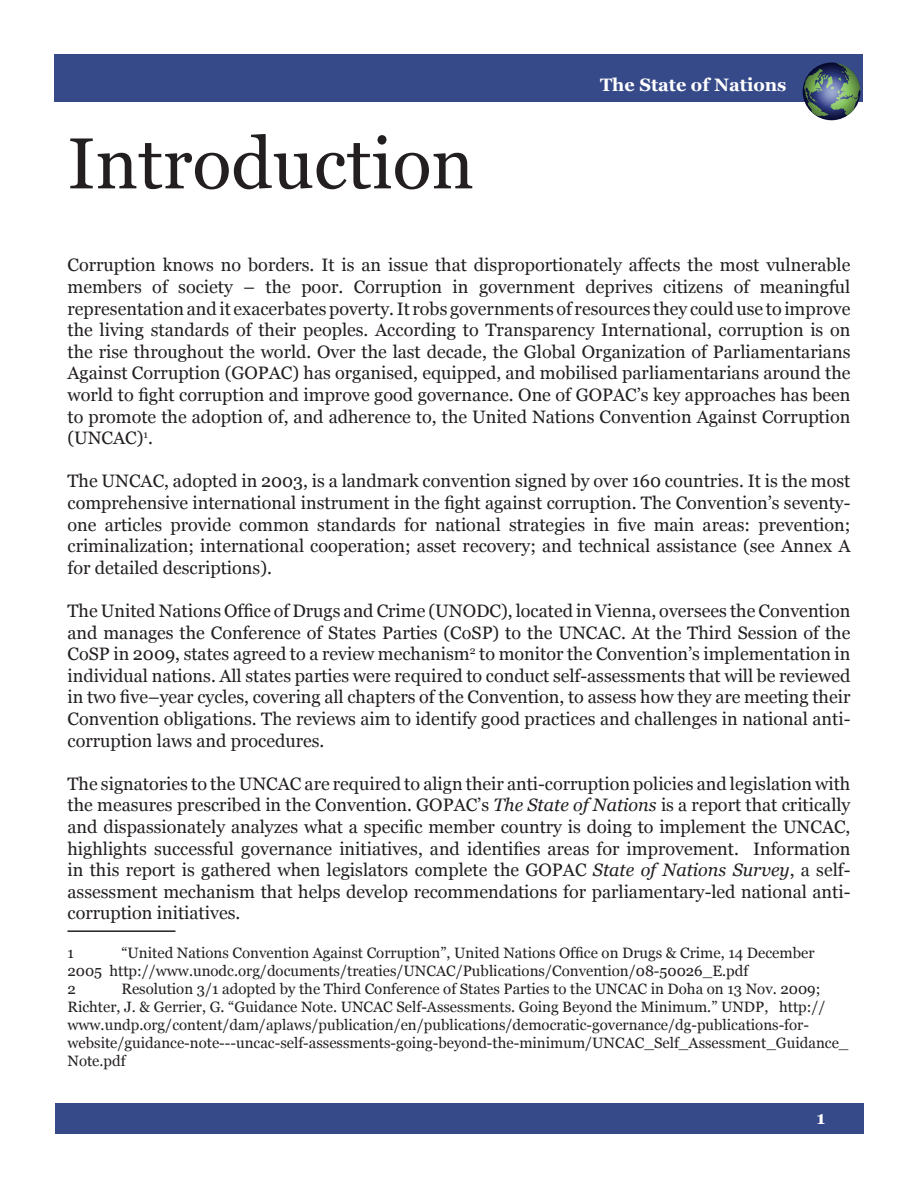
<style>
.page{position:relative;width:918px;height:1188px;background:#fff}
.page>*{position:absolute;margin:0;border:0;box-sizing:border-box;transform-origin:0 0}
.Heading_1{font:72px "Georgia";color:#231f20}
.Paragraph{font:18px/21.6px "Georgia";color:#231f20;text-align:justify}
.t1{font:700 18px "Georgia";color:#fff}
.Footnote{font:15px/18px "Georgia";color:#231f20}
.s1{font-style:italic}
</style>
<div class="page">
<div style="left:55px;top:54px;width:808px;height:48px;background:#364988"></div>
<svg style="left:804px;top:63px;width:56px;height:53px"></svg>
<svg style="left:803px;top:63px;width:57px;height:57px;background:#506b66"></svg>
<div style="left:56px;top:1104px;width:808px;height:30px;background:#364988"></div>
<hr style="left:68px;top:930px;width:108px;height:2px;background:#231f20">
<p class="Heading_1" style="left:68px;top:120px;width:408px">Introduction</p>
<p class="t1" style="left:600px;top:74px;width:188px">The State of Nations</p>
<p class="Paragraph" style="left:68px;top:255px;width:785px">Corruption knows no borders. It is an issue that disproportionately affects the most vulnerable members of society – the poor. Corruption in government deprives citizens of meaningful representation and it exacerbates poverty. It robs governments of resources they could use to improve the living standards of their peoples. According to Transparency International, corruption is on the rise throughout the world. Over the last decade, the Global Organization of Parliamentarians Against Corruption (GOPAC) has organised, equipped, and mobilised parliamentarians around the world to fight corruption and improve good governance. One of GOPAC’s key approaches has been to promote the adoption of, and adherence to, the United Nations Convention Against Corruption (UNCAC)<sup>1</sup>.</p>
<p class="Paragraph" style="left:68px;top:471px;width:785px">The UNCAC, adopted in 2003, is a landmark convention signed by over 160 countries. It is the most comprehensive international instrument in the fight against corruption. The Convention’s seventy&shy;one articles provide common standards for national strategies in five main areas: prevention; criminalization; international cooperation; asset recovery; and technical assistance (see Annex A for detailed descriptions).</p>
<p class="Paragraph" style="left:68px;top:600px;width:785px">The United Nations Office of Drugs and Crime (UNODC), located in Vienna, oversees the Convention and manages the Conference of States Parties (CoSP) to the UNCAC. At the Third Session of the CoSP in 2009, states agreed to a review mechanism<sup>2</sup> to monitor the Convention’s implementation in individual nations. All states parties were required to conduct self-assessments that will be reviewed in two five–year cycles, covering all chapters of the Convention, to assess how they are meeting their Convention obligations. The reviews aim to identify good practices and challenges in national anti&shy;corruption laws and procedures.</p>
<p class="Paragraph" style="left:68px;top:773px;width:785px">The signatories to the UNCAC are required to align their anti-corruption policies and legislation with the measures prescribed in the Convention. GOPAC’s <span class="s1">The State of Nations</span> is a report that critically and dispassionately analyzes what a specific member country is doing to implement the UNCAC, highlights successful governance initiatives, and identifies areas for improvement. Information in this report is gathered when legislators complete the GOPAC <span class="s1">State of Nations Survey</span>, a self&shy;assessment mechanism that helps develop recommendations for parliamentary-led national anti&shy;corruption initiatives.</p>
<p class="Footnote" style="left:68px;top:944px;width:8px">1</p>
<p class="Footnote" style="left:68px;top:944px;width:749px;text-indent:54px">“United Nations Convention Against Corruption”, United Nations Office on Drugs &amp; Crime, 14 December<br>2005 http://www.unodc.org/documents/treaties/UNCAC/Publications/Convention/08-50026_E.pdf</p>
<p class="Footnote" style="left:68px;top:980px;width:10px">2</p>
<p class="Footnote" style="left:68px;top:980px;width:783px;text-indent:54px">Resolution 3/1 adopted by the Third Conference of States Parties to the UNCAC in Doha on 13 Nov. 2009; Richter, J. &amp; Gerrier, G. “Guidance Note. UNCAC Self-Assessments. Going Beyond the Minimum.” UNDP, http:// www.undp.org/content/dam/aplaws/publication/en/publications/democratic-governance/dg-publications-for&shy;website/guidance-note---uncac-self-assessments-going-beyond-the-minimum/UNCAC_Self_Assessment_Guidance_ Note.pdf</p>
<p class="t1" style="left:817px;top:1106px;width:10px">1</p>
</div>
